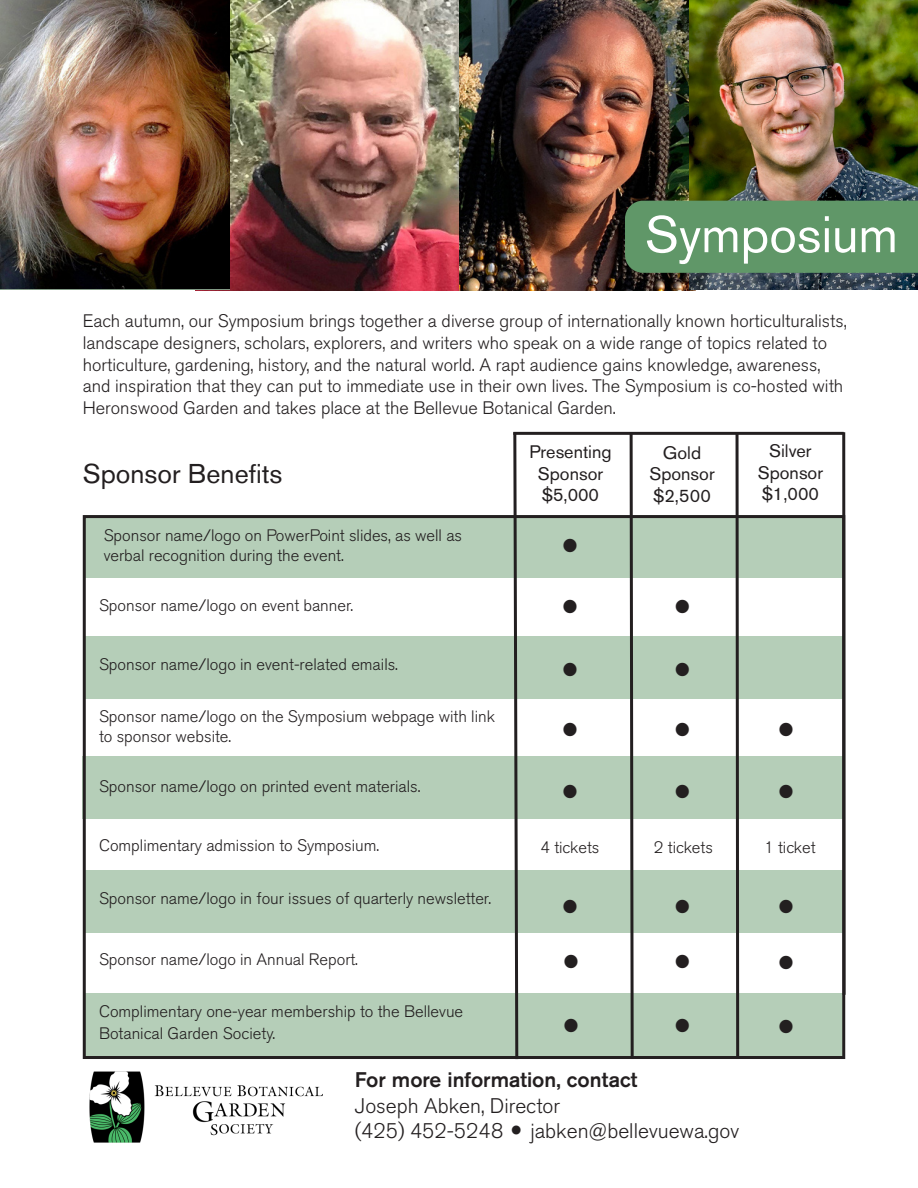
<style>
.page{position:relative;width:918px;height:1188px;background:#fff}
.page>*{position:absolute;margin:0;border:0;box-sizing:border-box;transform-origin:0 0}
.t1{font:51px "Akzidenz Grotesk Std";color:#fff}
.t2{font:45px "Wingdings";color:#231f20}
.t3{font:30px "Wingdings";color:#231f20}
.t4{font:27px "Akzidenz Grotesk Std";color:#231f20}
.t5{font:300 21px "Akzidenz Grotesk Std";color:#231f20}
.t6{font:500 21px "Akzidenz Grotesk Std";color:#231f20}
.t7{font:300 18px/21.6px "Akzidenz Grotesk Std";color:#231f20}
.t8{font:18px "Akzidenz Grotesk Std";color:#231f20}
.t9{font:300 16.5px/19.8px "Akzidenz Grotesk Std";color:#231f20}
</style>
<div class="page">
<img style="left:196px;top:0;width:263px;height:291px">
<img style="left:459px;top:0;width:236px;height:291px">
<img style="left:690px;top:0;width:228px;height:290px">
<div style="left:84px;top:993px;width:761px;height:63px;background:#b5ceb8"></div>
<div style="left:84px;top:515px;width:761px;height:63px;background:#b5ceb8"></div>
<div style="left:83px;top:636px;width:761px;height:63px;background:#b5ceb8"></div>
<div style="left:83px;top:756px;width:761px;height:63px;background:#b5ceb8"></div>
<div style="left:83px;top:870px;width:761px;height:63px;background:#b5ceb8"></div>
<hr style="left:513px;top:432px;width:331px;height:3px;background:#231f20">
<svg style="left:513px;top:431px;width:7px;height:629px"></svg>
<svg style="left:628px;top:431px;width:7px;height:624px"></svg>
<svg style="left:734px;top:431px;width:7px;height:624px"></svg>
<svg style="left:842px;top:432px;width:4px;height:563px"></svg>
<div style="left:625px;top:201px;width:293px;height:72px;background:#609768"></div>
<img style="left:89px;top:1071px;width:234px;height:72px">
<div style="left:83px;top:515px;width:762px;height:544px;border:3px solid #231f20"></div>
<img style="left:0;top:0;width:229px;height:290px">
<p class="t1" style="left:645px;top:204px;width:254px">Symposium</p>
<p class="t7" style="left:83px;top:311px;width:765px">Each autumn, our Symposium brings together a diverse group of internationally known horticulturalists, landscape designers, scholars, explorers, and writers who speak on a wide range of topics related to horticulture, gardening, history, and the natural world. A rapt audience gains knowledge, awareness, and inspiration that they can put to immediate use in their own lives. The Symposium is co-hosted with Heronswood Garden and takes place at the Bellevue Botanical Garden.</p>
<p class="t4" style="left:83px;top:458px;width:201px">Sponsor Benefits</p>
<p class="t9" style="left:104px;top:526px;width:360px">Sponsor name/logo on PowerPoint slides, as well as verbal recognition during the event.</p>
<p class="t2" style="left:454px;top:512px;width:22px">•</p>
<p class="t9" style="left:99px;top:596px;width:256px">Sponsor name/logo on event banner.</p>
<p class="t9" style="left:99px;top:655px;width:301px">Sponsor name/logo in event-related emails.</p>
<p class="t9" style="left:99px;top:707px;width:397px">Sponsor name/logo on the Symposium webpage with link to sponsor website.</p>
<p class="t9" style="left:99px;top:777px;width:323px">Sponsor name/logo on printed event materials.</p>
<p class="t8" style="left:529px;top:441px;width:84px">Presenting</p>
<p class="t8" style="left:538px;top:463px;width:67px">Sponsor</p>
<p class="t8" style="left:542px;top:484px;width:59px">$5,000</p>
<p class="t2" style="left:560px;top:521px;width:22px">•</p>
<p class="t8" style="left:663px;top:442px;width:40px">Gold</p>
<p class="t8" style="left:649px;top:463px;width:67px">Sponsor</p>
<p class="t8" style="left:653px;top:485px;width:59px">$2,500</p>
<p class="t2" style="left:560px;top:583px;width:22px">•</p>
<p class="t2" style="left:672px;top:583px;width:22px">•</p>
<p class="t2" style="left:560px;top:646px;width:22px">•</p>
<p class="t2" style="left:672px;top:646px;width:22px">•</p>
<p class="t2" style="left:560px;top:706px;width:22px">•</p>
<p class="t2" style="left:672px;top:706px;width:22px">•</p>
<p class="t2" style="left:560px;top:767px;width:22px">•</p>
<p class="t2" style="left:672px;top:767px;width:22px">•</p>
<p class="t8" style="left:769px;top:440px;width:44px">Silver</p>
<p class="t8" style="left:758px;top:462px;width:67px">Sponsor</p>
<p class="t8" style="left:762px;top:483px;width:59px">$1,000</p>
<p class="t2" style="left:776px;top:706px;width:22px">•</p>
<p class="t2" style="left:776px;top:767px;width:22px">•</p>
<p class="t9" style="left:99px;top:836px;width:282px">Complimentary admission to Symposium.</p>
<p class="t9" style="left:541px;top:838px;width:60px">4 tickets</p>
<p class="t9" style="left:654px;top:838px;width:60px">2 tickets</p>
<p class="t9" style="left:764px;top:838px;width:53px">1 ticket</p>
<p class="t9" style="left:99px;top:889px;width:394px">Sponsor name/logo in four issues of quarterly newsletter.</p>
<p class="t9" style="left:99px;top:950px;width:261px">Sponsor name/logo in Annual Report.</p>
<p class="t9" style="left:99px;top:1001px;width:366px;line-height:21.6px">Complimentary one-year membership to the Bellevue<br>Botanical Garden Society.</p>
<p class="t2" style="left:560px;top:883px;width:22px">•</p>
<p class="t2" style="left:672px;top:883px;width:22px">•</p>
<p class="t2" style="left:776px;top:883px;width:22px">•</p>
<p class="t2" style="left:561px;top:937px;width:22px">•</p>
<p class="t2" style="left:672px;top:937px;width:22px">•</p>
<p class="t2" style="left:776px;top:938px;width:22px">•</p>
<p class="t2" style="left:561px;top:1002px;width:22px">•</p>
<p class="t2" style="left:672px;top:1002px;width:22px">•</p>
<p class="t2" style="left:776px;top:1003px;width:22px">•</p>
<p class="t6" style="left:355px;top:1067px;width:284px">For more information, contact</p>
<p class="t5" style="left:355px;top:1094px;width:207px">Joseph Abken, Director</p>
<p class="t5" style="left:355px;top:1119px;width:150px">(425) 452-5248</p>
<p class="t5" style="left:530px;top:1119px;width:210px">jabken@bellevuewa.gov</p>
<p class="t3" style="left:510px;top:1114px;width:15px">•</p>
</div>
